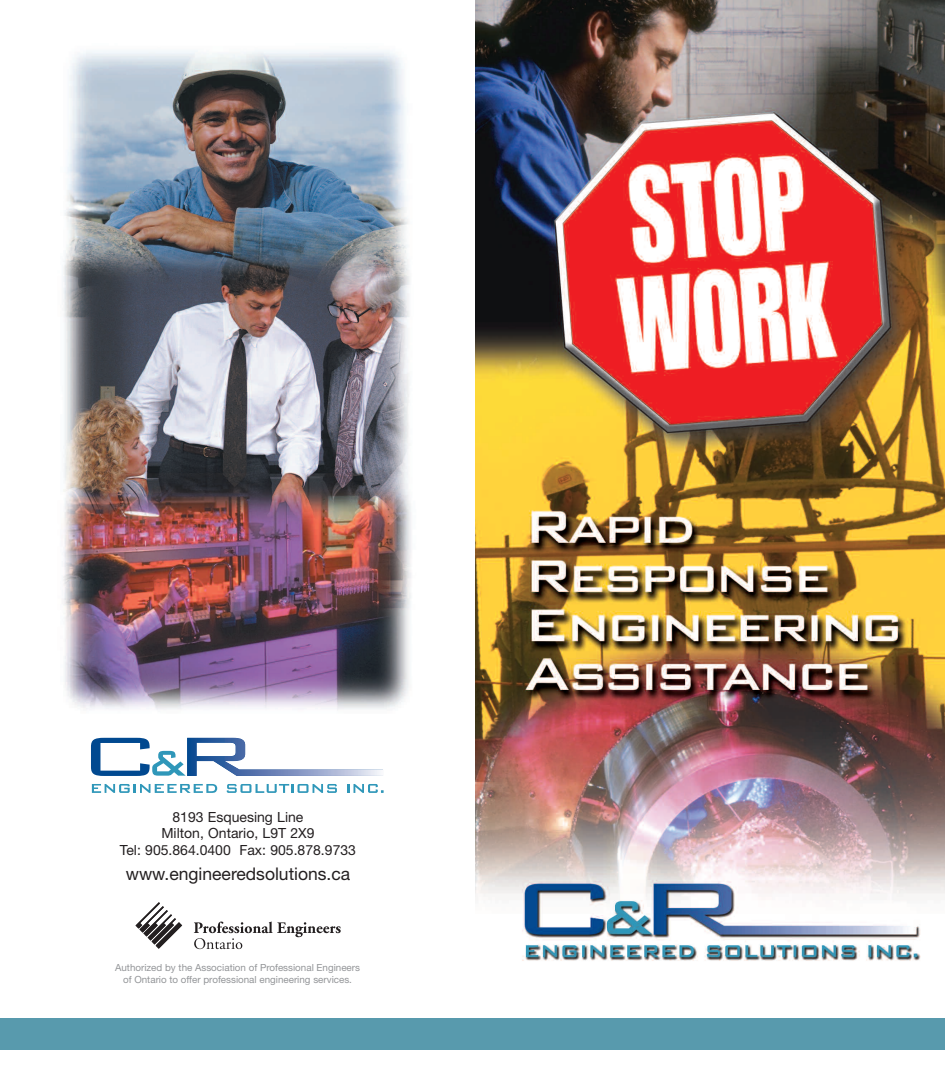
<style>
.page{position:relative;width:945px;height:1071px;background:#fff}
.page>*{position:absolute;margin:0;border:0;box-sizing:border-box;transform-origin:0 0}
.t1{font:17.5px "Helvetica Neue";color:#231f20}
.t2{font:14px/16.8px "Helvetica Neue";color:#231f20;text-align:center}
.t3{font:9.8px/12.2px "Helvetica Neue";color:#939598;text-align:center}
</style>
<div class="page">
<img style="left:63px;top:51px;width:348px;height:659px">
<svg style="left:92px;top:784px;width:125px;height:9px"></svg>
<svg style="left:227px;top:784px;width:110px;height:9px"></svg>
<svg style="left:347px;top:784px;width:37px;height:9px"></svg>
<svg style="left:91px;top:738px;width:292px;height:38px"></svg>
<svg style="left:135px;top:902px;width:47px;height:47px"></svg>
<svg style="left:194px;top:922px;width:147px;height:27px"></svg>
<img style="left:476px;top:1px;width:469px;height:960px">
<div style="left:0;top:1018px;width:945px;height:32px;background:#589aad"></div>
<h2 class="t2" style="left:120px;top:810px;width:238px">8193 Esquesing Line<br>Milton, Ontario, L9T 2X9<br>Tel: 905.864.0400 Fax: 905.878.9733</h2>
<h1 class="t1" style="left:126px;top:867px;width:226px">www.engineeredsolutions.ca</h1>
<p class="t3" style="left:115px;top:962px;width:246px">Authorized by the Association of Professional Engineers of Ontario to offer professional engineering services.</p>
</div>
